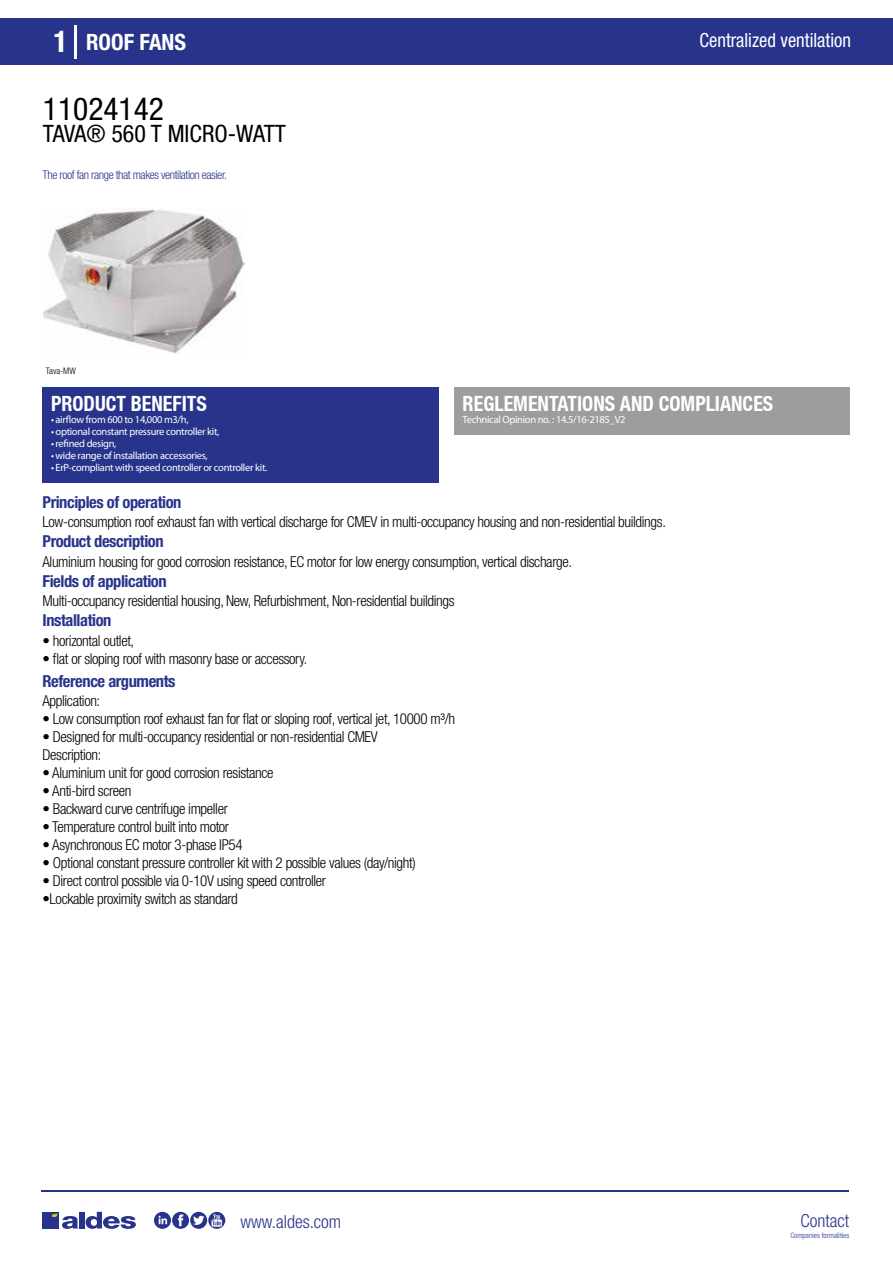
<style>
.page{position:relative;width:893px;height:1263px;background:#fff}
.page>*{position:absolute;margin:0;border:0;box-sizing:border-box;transform-origin:0 0}
.t1{font:condensed 31.5px "Helvetica Neue LT Std";color:#000}
.t2{font:condensed 24px "Helvetica Neue LT Std";color:#000}
.t3{font:700 condensed 22.5px "Helvetica Neue LT Std";color:#fff}
.t4{font:700 condensed 21px "Helvetica Neue";color:#fff;scale:.95 1}
.t5{font:condensed 19.5px "Helvetica Neue LT Std";color:#fff;scale:.95 1}
.t6{font:300 condensed 18px "Helvetica Neue";color:#28348b}
.t7{font:700 condensed 16.5px "Helvetica Neue LT Std";letter-spacing:-.025em;color:#28348b}
.t8{font:300 condensed 15px/18px "Helvetica Neue LT Std";letter-spacing:-.025em;color:#000}
.t9{font:300 condensed 12px "Helvetica Neue LT Std";letter-spacing:-.035em;color:#28348b}
.t10{font:10.5px "Myriad Pro";letter-spacing:-.03em;color:#fff}
.t11{font:300 condensed 9px "Helvetica Neue";color:#000}
.t12{font:300 condensed 7.5px "Helvetica Neue";color:#28348b}
.s1{font-size:30px}
</style>
<div class="page">
<div style="left:0;top:18px;width:893px;height:46px;background:#28348b"></div>
<div style="left:454px;top:387px;width:396px;height:48px;background:#9d9d9c"></div>
<div style="left:43px;top:387px;width:396px;height:96px;background:#28348b"></div>
<hr style="left:74px;top:25px;width:2px;height:33px;background:#fff">
<svg style="left:43px;top:208px;width:201px;height:146px"></svg>
<hr style="left:41px;top:1190px;width:808px;height:1px;background:#28348b">
<svg style="left:154px;top:1212px;width:71px;height:17px"></svg>
<div style="left:42px;top:1212px;width:17px;height:16px;background:#28348b"></div>
<div style="left:79px;top:1212px;width:5px;height:16px;background:#28348b"></div>
<svg style="left:86px;top:1212px;width:50px;height:17px"></svg>
<svg style="left:52px;top:1213px;width:26px;height:16px"></svg>
<h3 class="t3" style="left:54px;top:28px;width:134px"><span class="s1">1</span> ROOF FANS</h3>
<h3 class="t5" style="left:700px;top:29px;width:161px">Centralized ventilation</h3>
<h1 class="t1" style="left:43px;top:91px;width:122px">11024142</h1>
<h2 class="t2" style="left:43px;top:120px;width:245px">TAVA® 560 T MICRO-WATT</h2>
<p class="t9" style="left:43px;top:167px;width:186px">The roof fan range that makes ventilation easier.</p>
<p class="t11" style="left:46px;top:365px;width:32px">Tava-MW</p>
<h3 class="t4" style="left:51px;top:391px;width:166px">PRODUCT BENEFITS</h3>
<p class="t10" style="left:51px;top:413px;width:139px">• airflow from 600 to 14,000 m3/h,</p>
<p class="t10" style="left:51px;top:425px;width:170px">• optional constant pressure controller kit,</p>
<p class="t10" style="left:51px;top:437px;width:67px">• refined design,</p>
<p class="t10" style="left:51px;top:449px;width:158px">• wide range of installation accessories,</p>
<p class="t10" style="left:51px;top:461px;width:218px">• ErP-compliant with speed controller or controller kit.</p>
<h3 class="t4" style="left:463px;top:391px;width:328px">REGLEMENTATIONS AND COMPLIANCES</h3>
<p class="t10" style="left:463px;top:413px;width:164px">Technical Opinion no. : 14.5/16-2185_V2</p>
<p class="t7" style="left:43px;top:492px;width:140px">Principles of operation</p>
<p class="t7" style="left:43px;top:531px;width:123px">Product description</p>
<p class="t7" style="left:43px;top:571px;width:126px">Fields of application</p>
<p class="t7" style="left:43px;top:610px;width:70px">Installation</p>
<p class="t8" style="left:43px;top:513px;width:625px">Low-consumption roof exhaust fan with vertical discharge for CMEV in multi-occupancy housing and non-residential buildings.</p>
<p class="t8" style="left:43px;top:552px;width:531px">Aluminium housing for good corrosion resistance, EC motor for low energy consumption, vertical discharge.</p>
<p class="t8" style="left:43px;top:592px;width:413px">Multi-occupancy residential housing, New, Refurbishment, Non-residential buildings</p>
<p class="t8" style="left:43px;top:631px;width:93px">• horizontal outlet,</p>
<p class="t8" style="left:43px;top:649px;width:266px">• flat or sloping roof with masonry base or accessory.</p>
<p class="t7" style="left:43px;top:671px;width:135px">Reference arguments</p>
<p class="t8" style="left:43px;top:692px;width:59px">Application:</p>
<p class="t8" style="left:43px;top:710px;width:414px">• Low consumption roof exhaust fan for flat or sloping roof, vertical jet, 10000 m³/h</p>
<p class="t8" style="left:43px;top:728px;width:337px">• Designed for multi-occupancy residential or non-residential CMEV<br>Description:</p>
<p class="t8" style="left:43px;top:764px;width:233px">• Aluminium unit for good corrosion resistance</p>
<p class="t8" style="left:43px;top:782px;width:91px">• Anti-bird screen</p>
<p class="t8" style="left:43px;top:800px;width:187px">• Backward curve centrifuge impeller</p>
<p class="t8" style="left:43px;top:818px;width:188px">• Temperature control built into motor</p>
<p class="t8" style="left:43px;top:836px;width:202px">• Asynchronous EC motor 3-phase IP54</p>
<p class="t8" style="left:43px;top:854px;width:375px">• Optional constant pressure controller kit with 2 possible values (day/night)</p>
<p class="t8" style="left:43px;top:872px;width:285px">• Direct control possible via 0-10V using speed controller</p>
<p class="t8" style="left:43px;top:890px;width:197px">•Lockable proximity switch as standard</p>
<p class="t6" style="left:240px;top:1211px;width:102px">www.aldes.com</p>
<p class="t6" style="left:800px;top:1211px;width:50px">Contact</p>
<p class="t12" style="left:790px;top:1230px;width:60px">Companies formalities</p>
</div>
